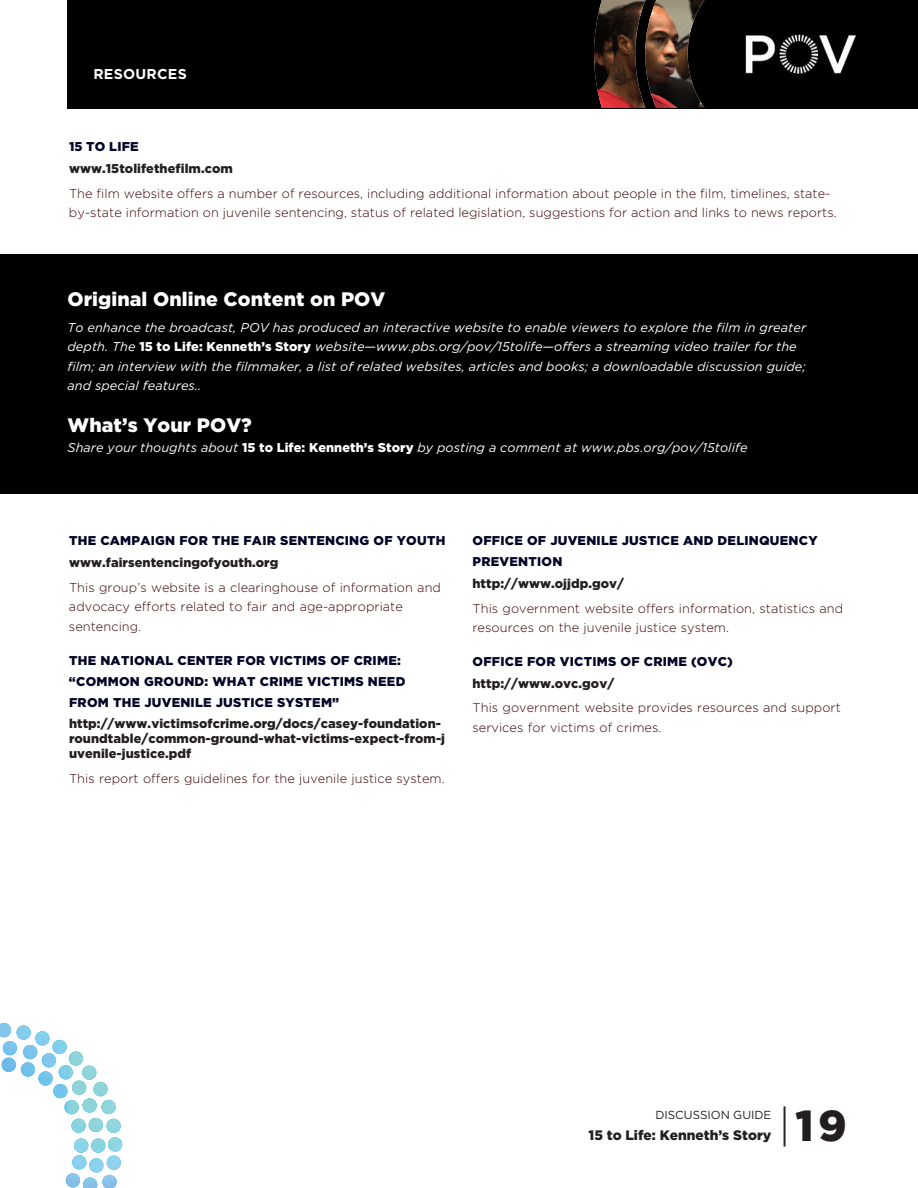
<style>
.page{position:relative;width:918px;height:1188px;background:#fff}
.page>*{position:absolute;margin:0;border:0;box-sizing:border-box;transform-origin:0 0}
.t1{font:900 43.35px "Gotham";color:#231f20}
.t2{font:900 19.5px "Gotham";letter-spacing:.005em;color:#fff}
.t3{font:700 14.25px "Gotham";letter-spacing:.02em;color:#fff}
.t4{font:900 13.65px "Gotham";color:#231f20}
.t5{font:300 12.75px/19.5px "Gotham";letter-spacing:.005em;color:#390000}
.t6{font:italic 12.75px/19.5px "Gotham";letter-spacing:.005em;color:#fff}
.t7{font:900 12.75px/21px "Gotham";letter-spacing:.02em;color:#000424}
.t8{font:900 12.75px/15px "Gotham";letter-spacing:.005em;color:#231f20}
.t9{font:11.7px "Gotham";color:#231f20}
.s1{font-weight:900;font-style:normal}
.s2{font-weight:300}
</style>
<div class="page">
<div style="left:68px;top:0;width:850px;height:108px;background:#000"></div>
<img style="left:745px;top:33px;width:112px;height:43px">
<img style="left:594px;top:0;width:110px;height:108px">
<svg style="left:65px;top:1086px;width:57px;height:102px"></svg>
<img style="left:0;top:1023px;width:107px;height:110px">
<div style="left:0;top:254px;width:918px;height:239px;background:#000"></div>
<p class="t3" style="left:93px;top:66px;width:95px">RESOURCES</p>
<p class="t7" style="left:69px;top:136px;width:71px">15 TO LIFE</p>
<p class="t8" style="left:69px;top:160px;width:165px">www.15tolifethefilm.com</p>
<p class="t5" style="left:69px;top:183px;width:769px">The film website offers a number of resources, including additional information about people in the film, timelines, state&shy;by-state information on juvenile sentencing, status of related legislation, suggestions for action and links to news reports.</p>
<h2 class="t2" style="left:68px;top:288px;width:319px">Original Online Content on POV</h2>
<p class="t6" style="left:67px;top:318px;width:740px">To enhance the broadcast, POV has produced an interactive website to enable viewers to explore the film in greater depth. The <span class="s1">15 to Life: Kenneth’s Story</span> website—www.pbs.org/pov/15tolife—offers a streaming video trailer for the film; an interview with the filmmaker, a list of related websites, articles and books; a downloadable discussion guide; and special features..</p>
<h2 class="t2" style="left:68px;top:414px;width:186px">What’s Your POV?</h2>
<p class="t6" style="left:68px;top:438px;width:682px">Share your thoughts about <span class="s1">15 to Life: Kenneth’s Story</span> by posting a comment at www.pbs.org/pov/15tolife</p>
<p class="t7" style="left:69px;top:530px;width:378px">THE CAMPAIGN FOR THE FAIR SENTENCING OF YOUTH</p>
<p class="t8" style="left:69px;top:554px;width:211px">www.fairsentencingofyouth.org</p>
<p class="t5" style="left:69px;top:577px;width:373px">This group’s website is a clearinghouse of information and advocacy efforts related to fair and age-appropriate sentencing.</p>
<p class="t7" style="left:69px;top:649px;width:338px">THE NATIONAL CENTER FOR VICTIMS OF CRIME: “COMMON GROUND: WHAT CRIME VICTIMS NEED<br>FROM THE JUVENILE JUSTICE SYSTEM”</p>
<p class="t8" style="left:69px;top:716px;width:378px">http://www.victimsofcrime.org/docs/casey-foundation&shy;roundtable/common-ground-what-victims-expect-from-j uvenile-justice.pdf</p>
<p class="t5" style="left:69px;top:768px;width:377px">This report offers guidelines for the juvenile justice system.</p>
<p class="t7" style="left:473px;top:530px;width:347px">OFFICE OF JUVENILE JUSTICE AND DELINQUENCY<br>PREVENTION</p>
<p class="t8" style="left:472px;top:575px;width:153px">http://www.ojjdp.gov/</p>
<p class="t5" style="left:472px;top:598px;width:372px">This government website offers information, statistics and resources on the juvenile justice system.</p>
<p class="t7" style="left:473px;top:651px;width:262px">OFFICE FOR VICTIMS OF CRIME (OVC)</p>
<p class="t8" style="left:472px;top:675px;width:143px">http://www.ovc.gov/</p>
<p class="t5" style="left:472px;top:698px;width:370px">This government website provides resources and support services for victims of crimes.</p>
<p class="t9" style="left:655px;top:1108px;width:117px">DISCUSSION GUIDE</p>
<p class="t4" style="left:589px;top:1127px;width:184px">15 to Life: Kenneth’s Story</p>
<h1 class="t1" style="left:779px;top:1100px;width:70px"><span class="s2">|</span>19</h1>
</div>
